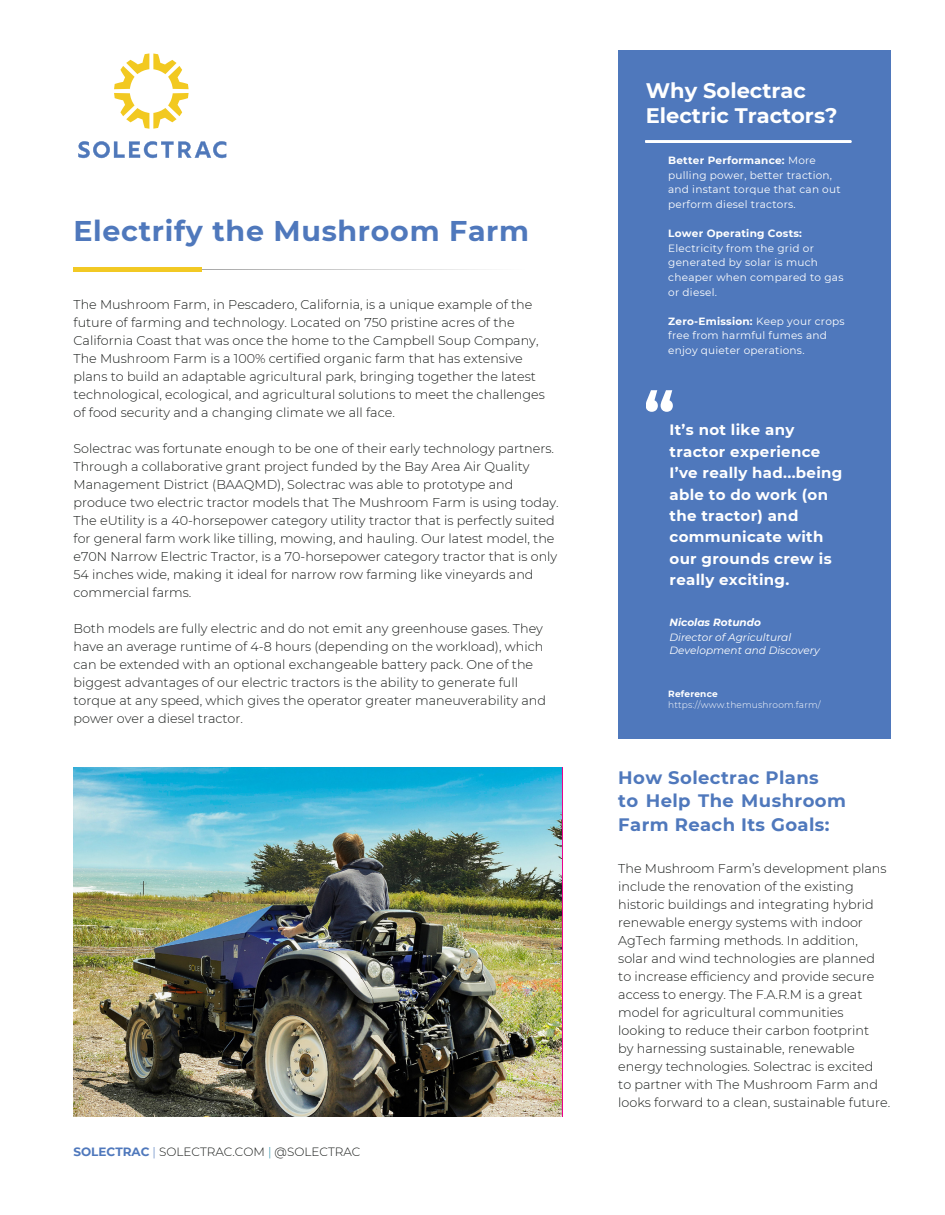
<style>
.page{position:relative;width:945px;height:1215px;background:#fff}
.page>*{position:absolute;margin:0;border:0;box-sizing:border-box;transform-origin:0 0}
.t1{font:700 28.5px "Montserrat";letter-spacing:.025em;color:#4f78bc}
.t2{font:700 21px/24.8px "Montserrat";color:#fff}
.t3{font:700 18px/23.7px "Montserrat";letter-spacing:.025em;color:#4f78bc}
.t4{font:700 15px/21.3px "Montserrat";letter-spacing:.02em;color:#fff}
.t5{font:300 12.75px/18px "Montserrat";color:#171a18}
.t6{font:300 12px "Montserrat";color:#171a18}
.t7{font:10.5px/14.7px "Montserrat";letter-spacing:.02em;color:#fff}
.t8{font:italic 10.5px "Montserrat";color:#fff}
.t9{font:700 10.5px "Montserrat";letter-spacing:.02em;color:#fff}
.t10{font:italic 700 10.5px "Montserrat";color:#fff}
.t11{font:300 9px/11.2px "Montserrat";letter-spacing:.02em;color:#fff}
.s1{font-weight:700;color:#4f78bc}
.s2{color:#4f78bc}
.s3{color:#278ca6}
.s4{font-weight:400}
.s5{font-weight:700}
</style>
<div class="page">
<div style="left:618px;top:50px;width:273px;height:689px;background:#4f78bc"></div>
<img style="left:73px;top:768px;width:489px;height:348px">
<svg style="left:202px;top:269px;width:287px;height:1px"></svg>
<hr style="left:74px;top:267px;width:128px;height:4px;background:#f2c924">
<svg style="left:114px;top:53px;width:75px;height:76px"></svg>
<svg style="left:78px;top:141px;width:148px;height:17px"></svg>
<svg style="left:645px;top:140px;width:207px;height:3px"></svg>
<svg style="left:646px;top:390px;width:27px;height:22px"></svg>
<p class="t1" style="left:73px;top:214px;width:457px">Electrify the Mushroom Farm</p>
<p class="t5" style="left:73px;top:296px;width:467px">The Mushroom Farm, in Pescadero, California, is a unique example of the future of farming and technology. Located on 750 pristine acres of the California Coast that was once the home to the Campbell Soup Company, The Mushroom Farm is a 100% certified organic farm that has extensive</p>
<p class="t5" style="left:73px;top:368px;width:473px">plans to build an adaptable agricultural park, bringing together the latest technological, ecological, and agricultural solutions to meet the challenges</p>
<p class="t5" style="left:73px;top:404px;width:323px">of food security and a changing climate we all face.</p>
<p class="t5" style="left:73px;top:440px;width:487px">Solectrac was fortunate enough to be one of their early technology partners.<br>Through a collaborative grant project funded by the Bay Area Air Quality Management District (BAAQMD), Solectrac was able to prototype and produce two electric tractor models that The Mushroom Farm is using today.<br>The eUtility is a 40-horsepower category utility tractor that is perfectly suited for general farm work like tilling, mowing, and hauling. Our latest model, the e70N Narrow Electric Tractor, is a 70-horsepower category tractor that is only 54 inches wide, making it ideal for narrow row farming like vineyards and commercial farms.</p>
<p class="t5" style="left:73px;top:620px;width:471px">Both models are fully electric and do not emit any greenhouse gases. They have an average runtime of 4-8 hours (depending on the workload), which can be extended with an optional exchangeable battery pack. One of the biggest advantages of our electric tractors is the ability to generate full</p>
<p class="t5" style="left:73px;top:692px;width:474px">torque at any speed, which gives the operator greater maneuverability and power over a diesel tractor.</p>
<p class="t6" style="left:73px;top:1144px;width:288px"><span class="s1">SOLECTRAC</span> <span class="s2">|</span> SOLECTRAC.COM <span class="s3">|</span> @SOLECTRAC</p>
<p class="t2" style="left:646px;top:78px;width:193px">Why Solectrac<br>Electric Tractors?</p>
<p class="t9" style="left:668px;top:154px;width:149px">Better Performance: <span class="s4">More</span></p>
<p class="t7" style="left:668px;top:167px;width:174px">pulling power, better traction, and instant torque that can out perform diesel tractors.</p>
<p class="t9" style="left:668px;top:227px;width:135px">Lower Operating Costs:</p>
<p class="t7" style="left:668px;top:241px;width:177px">Electricity from the grid or generated by solar is much cheaper when compared to gas or diesel.</p>
<p class="t7" style="left:668px;top:314px;width:178px"><span class="s5">Zero-Emission:</span> Keep your crops free from harmful fumes and enjoy quieter operations.</p>
<p class="t4" style="left:670px;top:419px;width:174px">It’s not like any tractor experience<br>I’ve really had...being able to do work (on the tractor) and communicate with our grounds crew is really exciting.</p>
<p class="t10" style="left:670px;top:616px;width:93px">Nicolas Rotundo</p>
<p class="t8" style="left:670px;top:631px;width:123px">Director of Agricultural</p>
<p class="t8" style="left:670px;top:644px;width:152px">Development and Discovery</p>
<p class="t11" style="left:668px;top:688px;width:154px"><span class="s5">Reference </span>https://www.themushroom.farm/</p>
<p class="t3" style="left:618px;top:765px;width:202px">How Solectrac Plans</p>
<p class="t3" style="left:618px;top:789px;width:229px">to Help The Mushroom<br>Farm Reach Its Goals:</p>
<p class="t5" style="left:618px;top:860px;width:270px">The Mushroom Farm’s development plans include the renovation of the existing historic buildings and integrating hybrid renewable energy systems with indoor AgTech farming methods. In addition,</p>
<p class="t5" style="left:618px;top:950px;width:258px">solar and wind technologies are planned to increase efficiency and provide secure access to energy. The F.A.R.M is a great model for agricultural communities</p>
<p class="t5" style="left:618px;top:1022px;width:252px">looking to reduce their carbon footprint</p>
<p class="t5" style="left:618px;top:1040px;width:257px">by harnessing sustainable, renewable energy technologies. Solectrac is excited</p>
<p class="t5" style="left:618px;top:1076px;width:274px">to partner with The Mushroom Farm and looks forward to a clean, sustainable future.</p>
</div>
